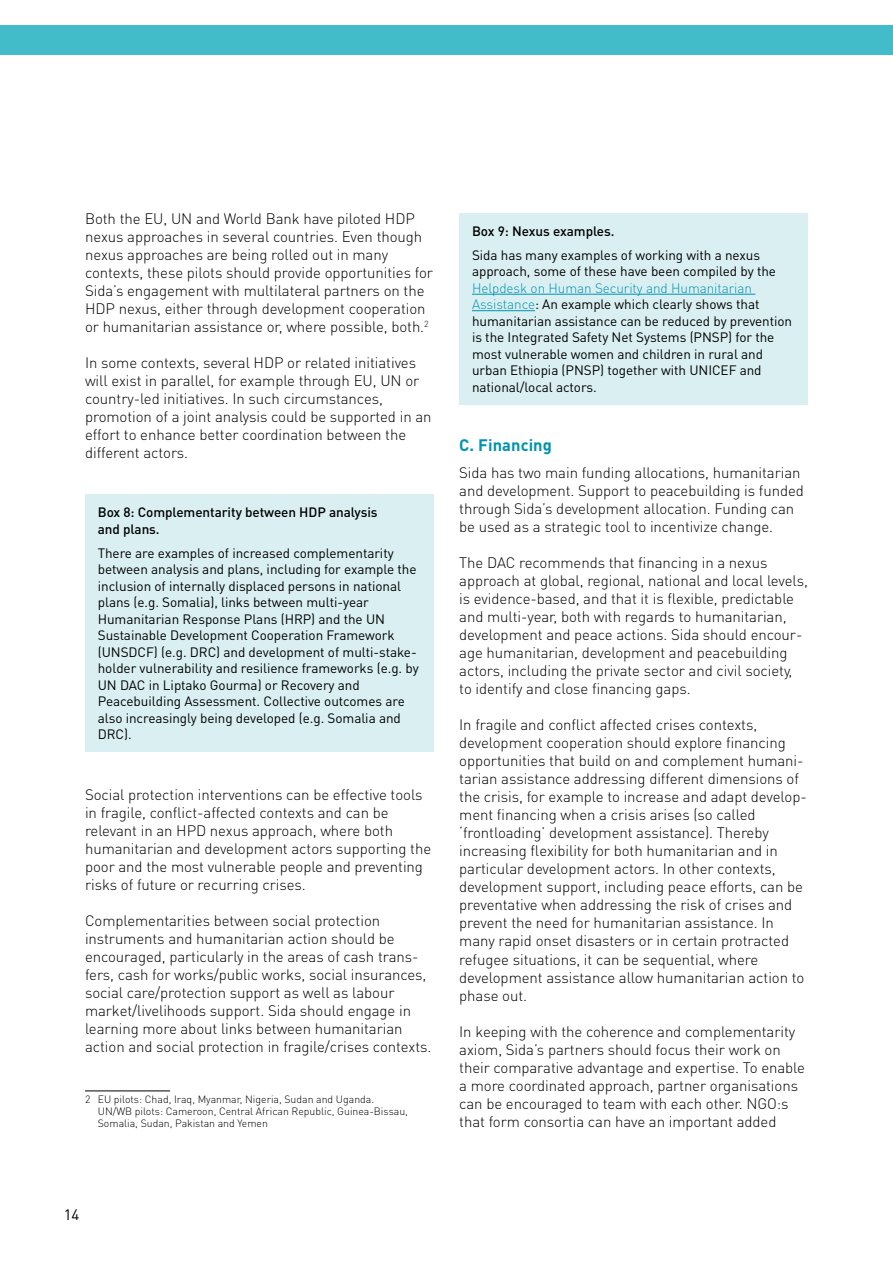
<style>
.page{position:relative;width:893px;height:1263px;background:#fff}
.page>*{position:absolute;margin:0;border:0;box-sizing:border-box;transform-origin:0 0}
._02_Headline_2{font:700 16.5px "DIN Pro";letter-spacing:.005em;color:#0093af}
._03_Bodytext{font:300 15px/18px "DIN Pro";letter-spacing:-.005em;color:#000}
.t1{font:15px "DIN Pro";color:#000}
._03_Bodytext-2{font:13.5px/16.5px "DIN Pro";letter-spacing:-.005em;color:#000}
.Box_head{font:500 13.5px/16.5px "DIN Pro";letter-spacing:-.005em;color:#000}
.Fotnot{font:300 10.5px/12px "DIN Pro";color:#000}
.s1{font-weight:300;color:#0093af}
</style>
<div class="page">
<div style="left:0;top:26px;width:893px;height:29px;background:#43bcca"></div>
<div style="left:85px;top:494px;width:349px;height:258px;background:#daeff1"></div>
<hr style="left:85px;top:1090px;width:85px;height:1px;background:#000">
<div style="left:459px;top:213px;width:349px;height:191px;background:#daeff1"></div>
<hr style="left:472px;top:294px;width:283px;height:1px;background:#0093af">
<hr style="left:472px;top:310px;width:63px;height:1px;background:#0093af">
<p class="_03_Bodytext" style="left:85px;top:209px;width:349px">Both the EU, UN and World Bank have piloted HDP nexus approaches in several countries. Even though nexus approaches are being rolled out in many contexts, these pilots should provide opportunities for Sida’s engagement with multilateral partners on the HDP nexus, either through development cooperation or humanitarian assistance or, where possible, both.<sup>2</sup></p>
<p class="_03_Bodytext" style="left:85px;top:353px;width:348px">In some contexts, several HDP or related initiatives will exist in parallel, for example through EU, UN or country-led initiatives. In such circumstances, promotion of a joint analysis could be supported in an effort to enhance better coordination between the different actors.</p>
<h3 class="Box_head" style="left:98px;top:503px;width:281px">Box 8: Complementarity between HDP analysis and plans.</h3>
<p class="_03_Bodytext-2" style="left:98px;top:544px;width:322px">There are examples of increased complementarity between analysis and plans, including for example the inclusion of internally displaced persons in national plans (e.g. Somalia), links between multi-year Humanitarian Response Plans (HRP) and the UN Sustainable Development Cooperation Framework (UNSDCF) (e.g. DRC) and development of multi-stake&shy;holder vulnerability and resilience frameworks (e.g. by UN DAC in Liptako Gourma) or Recovery and Peacebuilding Assessment. Collective outcomes are also increasingly being developed (e.g. Somalia and DRC).</p>
<p class="_03_Bodytext" style="left:85px;top:785px;width:348px">Social protection interventions can be effective tools in fragile, conflict-affected contexts and can be relevant in an HPD nexus approach, where both humanitarian and development actors supporting the poor and the most vulnerable people and preventing risks of future or recurring crises.</p>
<p class="_03_Bodytext" style="left:85px;top:911px;width:348px">Complementarities between social protection instruments and humanitarian action should be encouraged, particularly in the areas of cash trans&shy;fers, cash for works/public works, social insurances, social care/protection support as well as labour market/livelihoods support. Sida should engage in learning more about links between humanitarian action and social protection in fragile/crises contexts.</p>
<p class="Fotnot" style="left:98px;top:1093px;width:312px;text-indent:-13px">2 EU pilots: Chad, Iraq, Myanmar, Nigeria, Sudan and Uganda.<br>UN/WB pilots: Cameroon, Central African Republic, Guinea-Bissau,<br>Somalia, Sudan, Pakistan and Yemen</p>
<h3 class="Box_head" style="left:472px;top:222px;width:144px">Box 9: Nexus examples.</h3>
<p class="_03_Bodytext-2" style="left:472px;top:246px;width:322px">Sida has many examples of working with a nexus approach, some of these have been compiled by the <span class="s1">Helpdesk on Human Security and Humanitarian Assistance</span>: An example which clearly shows that humanitarian assistance can be reduced by prevention is the Integrated Safety Net Systems (PNSP) for the most vulnerable women and children in rural and urban Ethiopia (PNSP) together with UNICEF and national/local actors.</p>
<h2 class="_02_Headline_2" style="left:459px;top:434px;width:94px">C. Financing</h2>
<p class="_03_Bodytext" style="left:459px;top:463px;width:346px">Sida has two main funding allocations, humanitarian and development. Support to peacebuilding is funded through Sida’s development allocation. Funding can be used as a strategic tool to incentivize change.</p>
<p class="_03_Bodytext" style="left:459px;top:553px;width:350px">The DAC recommends that financing in a nexus approach at global, regional, national and local levels, is evidence-based, and that it is flexible, predictable and multi-year, both with regards to humanitarian, development and peace actions. Sida should encour&shy;age humanitarian, development and peacebuilding actors, including the private sector and civil society, to identify and close financing gaps.</p>
<p class="_03_Bodytext" style="left:459px;top:715px;width:349px">In fragile and conflict affected crises contexts, development cooperation should explore financing opportunities that build on and complement humani&shy;tarian assistance addressing different dimensions of the crisis, for example to increase and adapt develop&shy;ment financing when a crisis arises (so called ‘frontloading’ development assistance). Thereby increasing flexibility for both humanitarian and in particular development actors. In other contexts, development support, including peace efforts, can be preventative when addressing the risk of crises and prevent the need for humanitarian assistance. In many rapid onset disasters or in certain protracted refugee situations, it can be sequential, where development assistance allow humanitarian action to phase out.</p>
<p class="_03_Bodytext" style="left:459px;top:1021px;width:347px">In keeping with the coherence and complementarity axiom, Sida’s partners should focus their work on their comparative advantage and expertise. To enable a more coordinated approach, partner organisations can be encouraged to team with each other. NGO:s that form consortia can have an important added</p>
<p class="t1" style="left:64px;top:1205px;width:17px">14</p>
</div>
